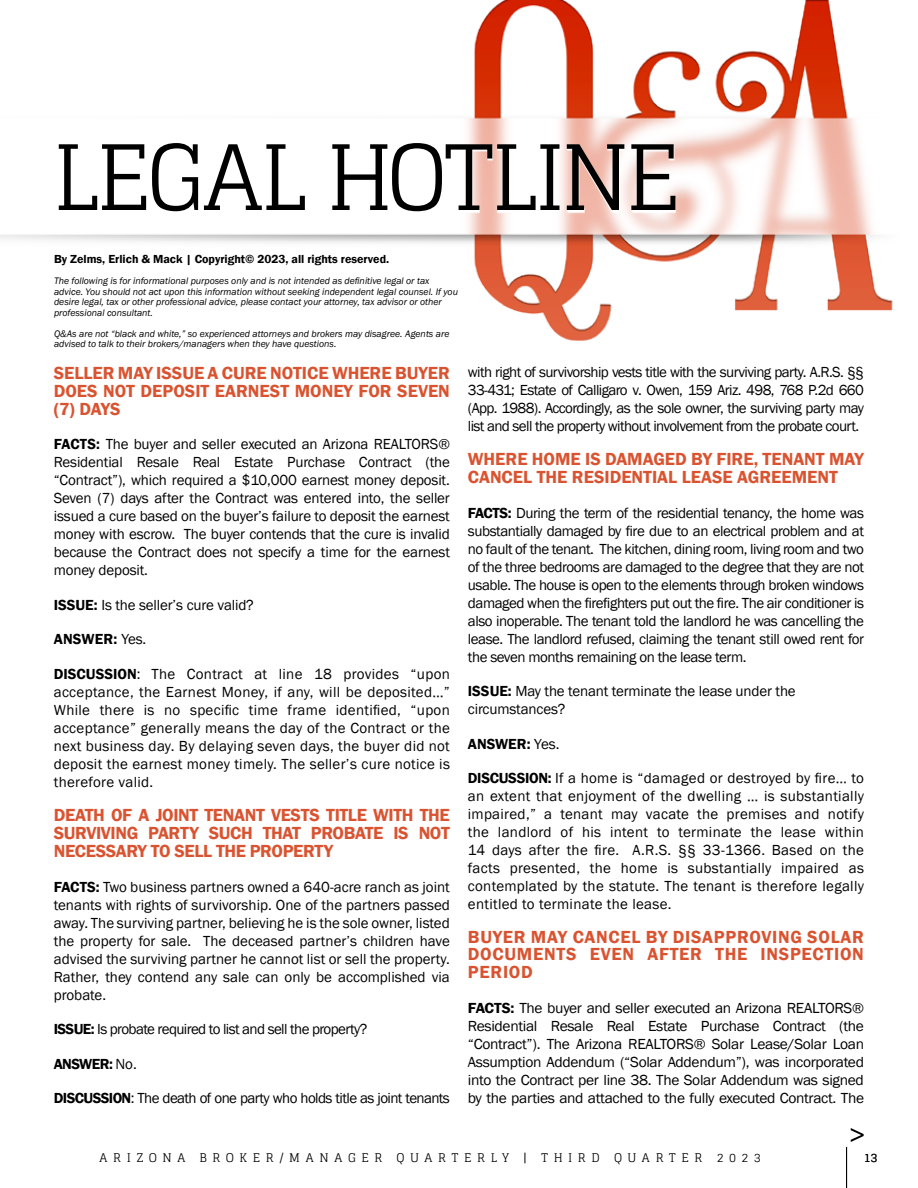
<style>
.page{position:relative;width:918px;height:1188px;background:#fff}
.page>*{position:absolute;margin:0;border:0;box-sizing:border-box;transform-origin:0 0}
.t1{font:600 18px/18px "Franklin Gothic";color:#da5330;text-align:justify}
.t2{font:15px/18px "Franklin Gothic";letter-spacing:-.01em;color:#000;text-align:justify}
.t3{font:15px "Franklin Gothic";letter-spacing:-.04em;color:#000}
.t4{font:600 15px "Franklin Gothic";color:#000}
.t5{font:600 12px "Franklin Gothic";color:#000}
.t6{font:12px "Glegoo";letter-spacing:.465em;color:#000}
.t7{font:italic 9.75px/10.5px "Franklin Gothic";color:#000}
.s1{font-weight:600}
.s2{font-weight:400}
</style>
<div class="page">
<hr style="left:846px;top:1147px;width:1px;height:41px;background:#000">
<img style="left:0;top:0;width:893px;height:341px">
<div style="left:58px;top:145px;width:618px;height:69px;background:#fff"></div>
<svg style="left:59px;top:143px;width:616px;height:68px"></svg>
<svg style="left:851px;top:1128px;width:13px;height:14px"></svg>
<p class="t5" style="left:54px;top:252px;width:337px">By Zelms, Erlich &amp; Mack | Copyright© 2023, all rights reserved.</p>
<p class="t7" style="left:54px;top:276px;width:405px">The following is for informational purposes only and is not intended as definitive legal or tax advice. You should not act upon this information without seeking independent legal counsel. If you desire legal, tax or other professional advice, please contact your attorney, tax advisor or other professional consultant.</p>
<p class="t7" style="left:54px;top:329px;width:397px">Q&amp;As are not “black and white,” so experienced attorneys and brokers may disagree. Agents are advised to talk to their brokers/managers when they have questions.</p>
<p class="t1" style="left:54px;top:364px;width:398px">SELLER MAY ISSUE A CURE NOTICE WHERE BUYER DOES NOT DEPOSIT EARNEST MONEY FOR SEVEN (7) DAYS</p>
<p class="t2" style="left:54px;top:436px;width:398px"><span class="s1">FACTS:</span> The buyer and seller executed an Arizona REALTORS® Residential Resale Real Estate Purchase Contract (the “Contract”), which required a $10,000 earnest money deposit.<br>Seven (7) days after the Contract was entered into, the seller issued a cure based on the buyer’s failure to deposit the earnest money with escrow. The buyer contends that the cure is invalid because the Contract does not specify a time for the earnest money deposit.</p>
<p class="t2" style="left:54px;top:596px;width:202px"><span class="s1">ISSUE:</span> Is the seller’s cure valid?</p>
<p class="t4" style="left:54px;top:630px;width:94px">ANSWER: <span class="s2">Yes.</span></p>
<p class="t2" style="left:54px;top:665px;width:398px"><span class="s1">DISCUSSION</span>: The Contract at line 18 provides “upon acceptance, the Earnest Money, if any, will be deposited…” While there is no specific time frame identified, “upon acceptance” generally means the day of the Contract or the next business day. By delaying seven days, the buyer did not deposit the earnest money timely. The seller’s cure notice is therefore valid.</p>
<p class="t1" style="left:54px;top:807px;width:398px">DEATH OF A JOINT TENANT VESTS TITLE WITH THE SURVIVING PARTY SUCH THAT PROBATE IS NOT NECESSARY TO SELL THE PROPERTY</p>
<p class="t2" style="left:54px;top:878px;width:398px"><span class="s1">FACTS:</span> Two business partners owned a 640-acre ranch as joint tenants with rights of survivorship. One of the partners passed away. The surviving partner, believing he is the sole owner, listed the property for sale. The deceased partner’s children have advised the surviving partner he cannot list or sell the property.<br>Rather, they contend any sale can only be accomplished via probate.</p>
<p class="t3" style="left:54px;top:1020px;width:315px"><span class="s1">ISSUE:</span> Is probate required to list and sell the property?</p>
<p class="t4" style="left:54px;top:1055px;width:85px">ANSWER: <span class="s2">No.</span></p>
<p class="t3" style="left:54px;top:1089px;width:398px"><span class="s1">DISCUSSION</span>: The death of one party who holds title as joint tenants</p>
<p class="t2" style="left:468px;top:363px;width:398px">with right of survivorship vests title with the surviving party. A.R.S. §§ 33-431; Estate of Calligaro v. Owen, 159 Ariz. 498, 768 P.2d 660 (App. 1988). Accordingly, as the sole owner, the surviving party may list and sell the property without involvement from the probate court.</p>
<p class="t1" style="left:468px;top:450px;width:398px">WHERE HOME IS DAMAGED BY FIRE, TENANT MAY<br>CANCEL THE RESIDENTIAL LEASE AGREEMENT</p>
<p class="t2" style="left:468px;top:504px;width:398px"><span class="s1">FACTS:</span> During the term of the residential tenancy, the home was substantially damaged by fire due to an electrical problem and at no fault of the tenant. The kitchen, dining room, living room and two of the three bedrooms are damaged to the degree that they are not usable. The house is open to the elements through broken windows damaged when the firefighters put out the fire. The air conditioner is also inoperable. The tenant told the landlord he was cancelling the lease. The landlord refused, claiming the tenant still owed rent for the seven months remaining on the lease term.</p>
<p class="t2" style="left:468px;top:683px;width:329px"><span class="s1">ISSUE:</span> May the tenant terminate the lease under the circumstances?</p>
<p class="t4" style="left:468px;top:734px;width:93px">ANSWER: <span class="s2">Yes.</span></p>
<p class="t2" style="left:468px;top:770px;width:398px"><span class="s1">DISCUSSION:</span> If a home is “damaged or destroyed by fire… to an extent that enjoyment of the dwelling … is substantially impaired,” a tenant may vacate the premises and notify the landlord of his intent to terminate the lease within 14 days after the fire. A.R.S. §§ 33-1366. Based on the facts presented, the home is substantially impaired as contemplated by the statute. The tenant is therefore legally entitled to terminate the lease.</p>
<p class="t1" style="left:468px;top:928px;width:398px;line-height:17.5px">BUYER MAY CANCEL BY DISAPPROVING SOLAR DOCUMENTS EVEN AFTER THE INSPECTION PERIOD</p>
<p class="t2" style="left:468px;top:999px;width:398px"><span class="s1">FACTS:</span> The buyer and seller executed an Arizona REALTORS® Residential Resale Real Estate Purchase Contract (the “Contract”). The Arizona REALTORS® Solar Lease/Solar Loan Assumption Addendum (“Solar Addendum”), was incorporated into the Contract per line 38. The Solar Addendum was signed by the parties and attached to the fully executed Contract. The</p>
<p class="t6" style="left:99px;top:1151px;width:663px">ARIZONA BROKER/MANAGER QUARTERLY | THIRD QUARTER 2023</p>
<p class="t6" style="left:864px;top:1151px;width:15px">13</p>
</div>
